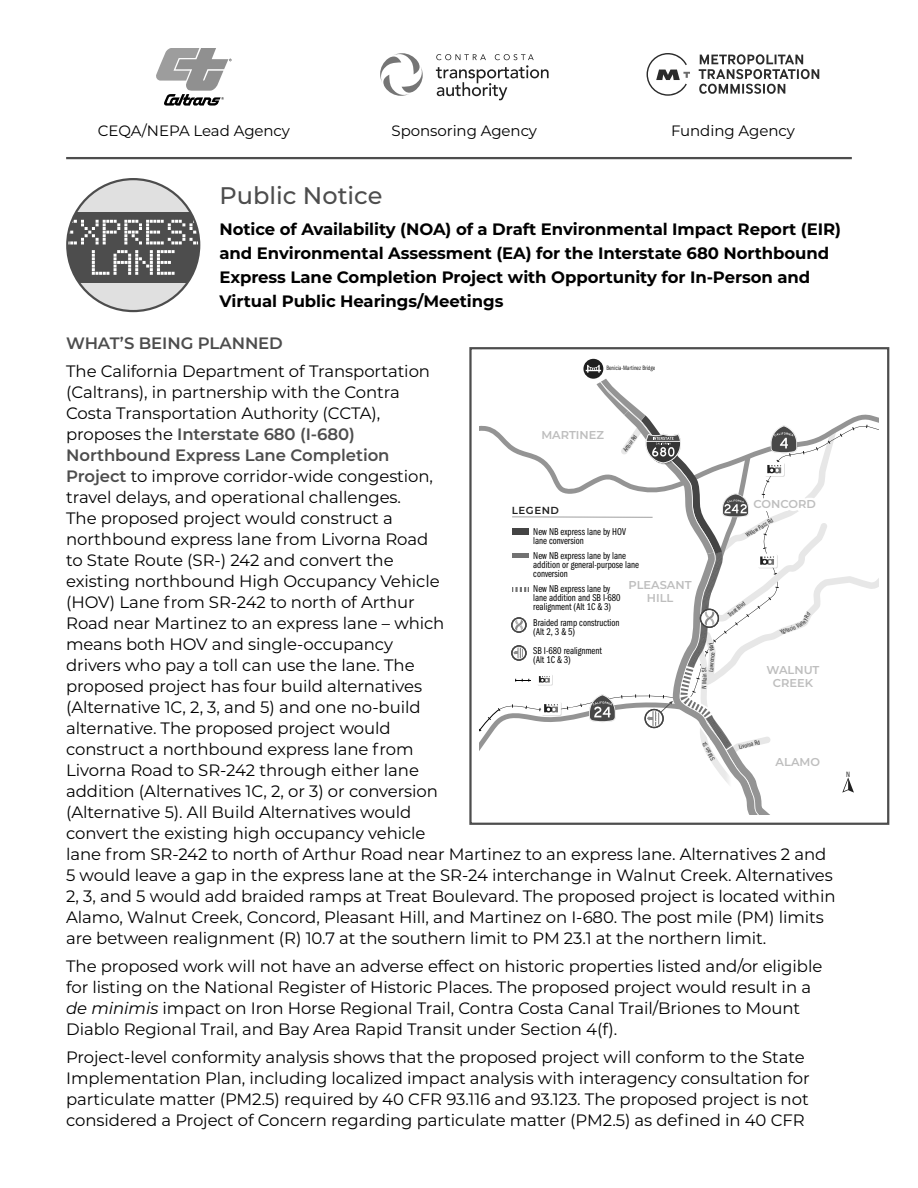
<style>
.page{position:relative;width:918px;height:1188px;background:#fff}
.page>*{position:absolute;margin:0;border:0;box-sizing:border-box;transform-origin:0 0}
.t1{font:500 24px "Montserrat";color:#4d4d4d}
.t2{font:16.5px/21px "Montserrat";letter-spacing:-.005em;color:#000}
.t3{font:700 16.5px/24px "Montserrat";letter-spacing:-.005em;color:#000}
.t4{font:600 16.5px "Montserrat";letter-spacing:-.005em;color:#4d4d4d}
.t5{font:15px "Montserrat";letter-spacing:-.005em;color:#000}
.t6{font:600 11.4px/13px "Montserrat";color:#bebebe;text-align:center}
.t7{font:10.2px/9px "Franklin Gothic URW Com Boo";color:#000}
.t8{font:600 10.2px "Montserrat";letter-spacing:.05em;color:#202020}
.t9{font:7.95px "Franklin Gothic URW Com Boo";color:#202020}
.t10{font:6.6px "Franklin Gothic URW Com Boo";color:#202020}
.s1{font-weight:600;color:#4d4d4d}
.s2{font-style:italic}
</style>
<div class="page">
<svg style="left:67px;top:211px;width:134px;height:73px;background:#727272"></svg>
<svg style="left:75px;top:179px;width:116px;height:32px;fill:#e0e0e0"></svg>
<svg style="left:78px;top:284px;width:110px;height:27px;fill:#e0e0e0"></svg>
<svg style="left:156px;top:48px;width:76px;height:58px"></svg>
<svg style="left:436px;top:54px;width:113px;height:46px"></svg>
<svg style="left:380px;top:53px;width:43px;height:43px"></svg>
<hr style="left:66px;top:157px;width:786px;height:2px;background:#4d4d4d">
<div style="left:469px;top:347px;width:420px;height:478px;border:2px solid #4d4d4d"></div>
<svg style="left:699px;top:54px;width:120px;height:40px"></svg>
<svg style="left:647px;top:53px;width:43px;height:43px"></svg>
<svg style="left:479px;top:358px;width:400px;height:456px"></svg>
<p class="t5" style="left:98px;top:120px;width:194px">CEQA/NEPA Lead Agency</p>
<p class="t5" style="left:392px;top:120px;width:147px">Sponsoring Agency</p>
<p class="t5" style="left:671px;top:120px;width:125px">Funding Agency</p>
<h1 class="t1" style="left:219px;top:179px;width:165px">Public Notice</h1>
<p class="t3" style="left:219px;top:216px;width:623px">Notice of Availability (NOA) of a Draft Environmental Impact Report (EIR) and Environmental Assessment (EA) for the Interstate 680 Northbound Express Lane Completion Project with Opportunity for In-Person and Virtual Public Hearings/Meetings</p>
<p class="t4" style="left:66px;top:332px;width:218px">WHAT’S BEING PLANNED</p>
<p class="t2" style="left:66px;top:360px;width:771px">The California Department of Transportation<br>(Caltrans), in partnership with the Contra<br>Costa Transportation Authority (CCTA),<br>proposes the <span class="s1">Interstate 680 (I-680)<br>Northbound Express Lane Completion<br>Project</span> to improve corridor-wide congestion,<br>travel delays, and operational challenges.<br>The proposed project would construct a<br>northbound express lane from Livorna Road<br>to State Route (SR-) 242 and convert the<br>existing northbound High Occupancy Vehicle<br>(HOV) Lane from SR-242 to north of Arthur<br>Road near Martinez to an express lane – which<br>means both HOV and single-occupancy<br>drivers who pay a toll can use the lane. The<br>proposed project has four build alternatives<br>(Alternative 1C, 2, 3, and 5) and one no-build<br>alternative. The proposed project would<br>construct a northbound express lane from<br>Livorna Road to SR-242 through either lane<br>addition (Alternatives 1C, 2, or 3) or conversion<br>(Alternative 5). All Build Alternatives would<br>convert the existing high occupancy vehicle<br>lane from SR-242 to north of Arthur Road near Martinez to an express lane. Alternatives 2 and 5 would leave a gap in the express lane at the SR-24 interchange in Walnut Creek. Alternatives 2, 3, and 5 would add braided ramps at Treat Boulevard. The proposed project is located within Alamo, Walnut Creek, Concord, Pleasant Hill, and Martinez on I-680. The post mile (PM) limits are between realignment (R) 10.7 at the southern limit to PM 23.1 at the northern limit.</p>
<p class="t2" style="left:66px;top:955px;width:758px">The proposed work will not have an adverse effect on historic properties listed and/or eligible for listing on the National Register of Historic Places. The proposed project would result in a <span class="s2">de minimis</span> impact on Iron Horse Regional Trail, Contra Costa Canal Trail/Briones to Mount Diablo Regional Trail, and Bay Area Rapid Transit under Section 4(f).</p>
<p class="t2" style="left:66px;top:1046px;width:745px">Project-level conformity analysis shows that the proposed project will conform to the State Implementation Plan, including localized impact analysis with interagency consultation for particulate matter (PM2.5) required by 40 CFR 93.116 and 93.123. The proposed project is not considered a Project of Concern regarding particulate matter (PM2.5) as defined in 40 CFR</p>
<p class="t10" style="left:606px;top:363px;width:51px">Benicia-Martinez Bridge</p>
<p class="t6" style="left:541px;top:428px;width:64px">MARTINEZ</p>
<p class="t10" style="left:621px;top:448px;width:21px;rotate:-55deg">Arthur Rd</p>
<p class="t6" style="left:753px;top:497px;width:64px">CONCORD</p>
<p class="t8" style="left:512px;top:503px;width:49px">LEGEND</p>
<p class="t7" style="left:533px;top:526px;width:94px">New NB express lane by HOV lane conversion</p>
<p class="t7" style="left:533px;top:551px;width:107px">New NB express lane by lane addition or general-purpose lane conversion</p>
<p class="t7" style="left:533px;top:584px;width:89px">New NB express lane by lane addition and SB I-680 realignment (Alt 1C &amp; 3)</p>
<p class="t7" style="left:533px;top:618px;width:88px">Braided ramp construction (Alt 2, 3 &amp; 5)</p>
<p class="t7" style="left:533px;top:646px;width:70px">SB I-680 realignment (Alt 1C &amp; 3)</p>
<p class="t10" style="left:744px;top:532px;width:32px;rotate:-31deg">Willow Pass Rd</p>
<p class="t6" style="left:629px;top:578px;width:65px">PLEASANT<br>HILL</p>
<p class="t10" style="left:726px;top:611px;width:22px;rotate:-38deg">Treat Blvd</p>
<p class="t6" style="left:766px;top:663px;width:55px">WALNUT<br>CREEK</p>
<p class="t10" style="left:700px;top:680px;width:4px;rotate:-90deg">a</p>
<p class="t10" style="left:738px;top:743px;width:23px;rotate:-14deg">Livorna Rd</p>
<p class="t10" style="left:709px;top:762px;width:21px;rotate:-118deg">SMani St</p>
<p class="t6" style="left:776px;top:755px;width:46px">ALAMO</p>
<p class="t9" style="left:846px;top:769px;width:5px">N</p>
</div>
